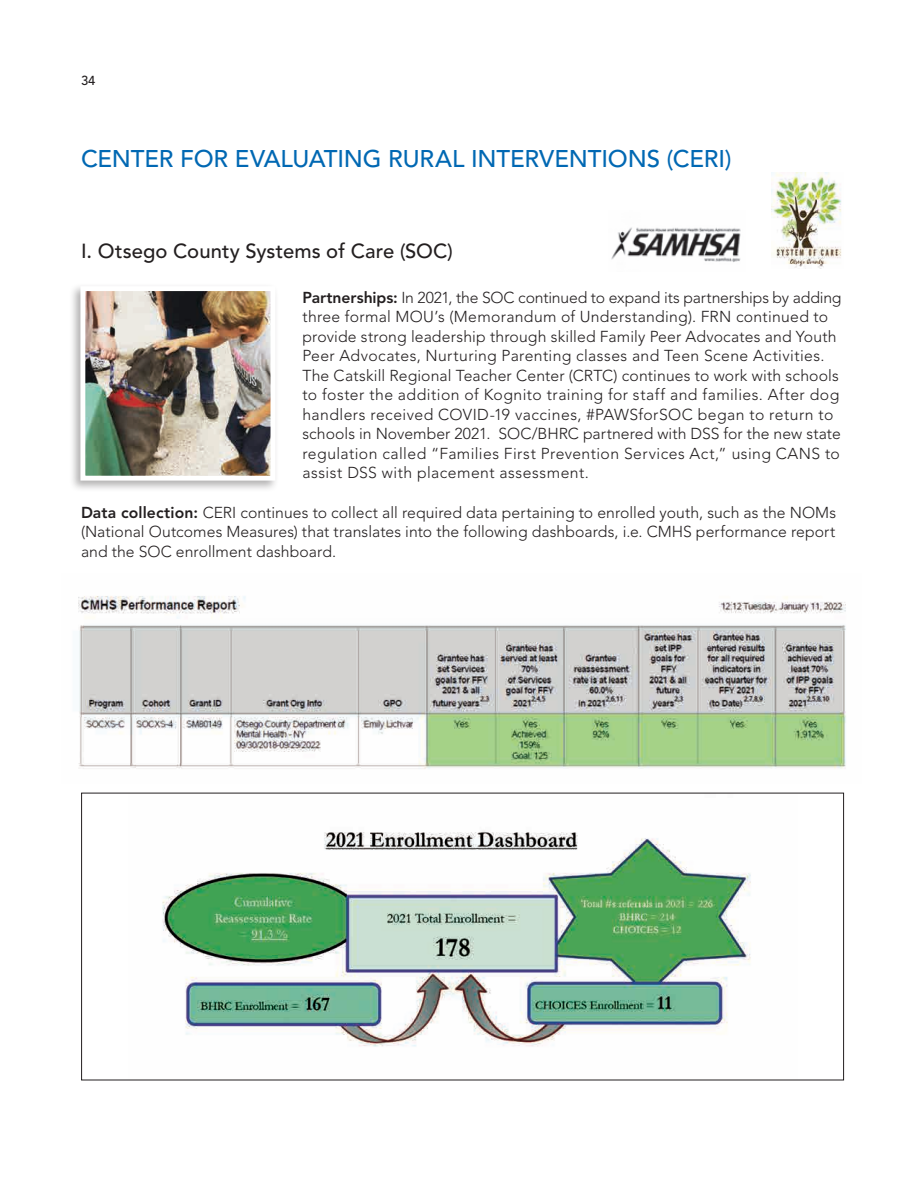
<style>
.page{position:relative;width:918px;height:1188px;background:#fff}
.page>*{position:absolute;margin:0;border:0;box-sizing:border-box;transform-origin:0 0}
.Body_text{font:500 24px "Avenir LT Std";letter-spacing:-.005em;color:#0168b3}
.Body_text-2{font:500 20.25px "Avenir LT Std";color:#231f20}
.Body_text-3{font:300 15.75px/19.5px "Avenir LT Std";letter-spacing:.02em;color:#231f20}
.t1{font:500 12.9px "Avenir LT Std";color:#231f20}
.s1{font-weight:800}
</style>
<div class="page">
<img style="left:611px;top:227px;width:130px;height:35px">
<img style="left:772px;top:172px;width:70px;height:97px">
<img style="left:78px;top:596px;width:768px;height:173px">
<img style="left:162px;top:830px;width:589px;height:217px">
<div style="left:69px;top:282px;width:210px;height:210px;background:#231f20;opacity:.35"></div>
<img style="left:86px;top:292px;width:183px;height:183px">
<div style="left:80px;top:286px;width:195px;height:195px;border:5px solid #fff"></div>
<p class="t1" style="left:81px;top:73px;width:16px">34</p>
<p class="Body_text" style="left:81px;top:144px;width:652px">CENTER FOR EVALUATING RURAL INTERVENTIONS (CERI)</p>
<p class="Body_text-2" style="left:81px;top:240px;width:373px">I. Otsego County Systems of Care (SOC)</p>
<p class="Body_text-3" style="left:302px;top:288px;width:541px"><span class="s1">Partnerships:</span> In 2021, the SOC continued to expand its partnerships by adding three formal MOU’s (Memorandum of Understanding). FRN continued to provide strong leadership through skilled Family Peer Advocates and Youth Peer Advocates, Nurturing Parenting classes and Teen Scene Activities.<br>The Catskill Regional Teacher Center (CRTC) continues to work with schools to foster the addition of Kognito training for staff and families. After dog handlers received COVID-19 vaccines, #PAWSforSOC began to return to schools in November 2021. SOC/BHRC partnered with DSS for the new state regulation called “Families First Prevention Services Act,” using CANS to assist DSS with placement assessment.</p>
<p class="Body_text-3" style="left:81px;top:503px;width:757px;text-align:justify"><span class="s1">Data collection:</span> CERI continues to collect all required data pertaining to enrolled youth, such as the NOMs (National Outcomes Measures) that translates into the following dashboards, i.e. CMHS performance report and the SOC enrollment dashboard.</p>
</div>
